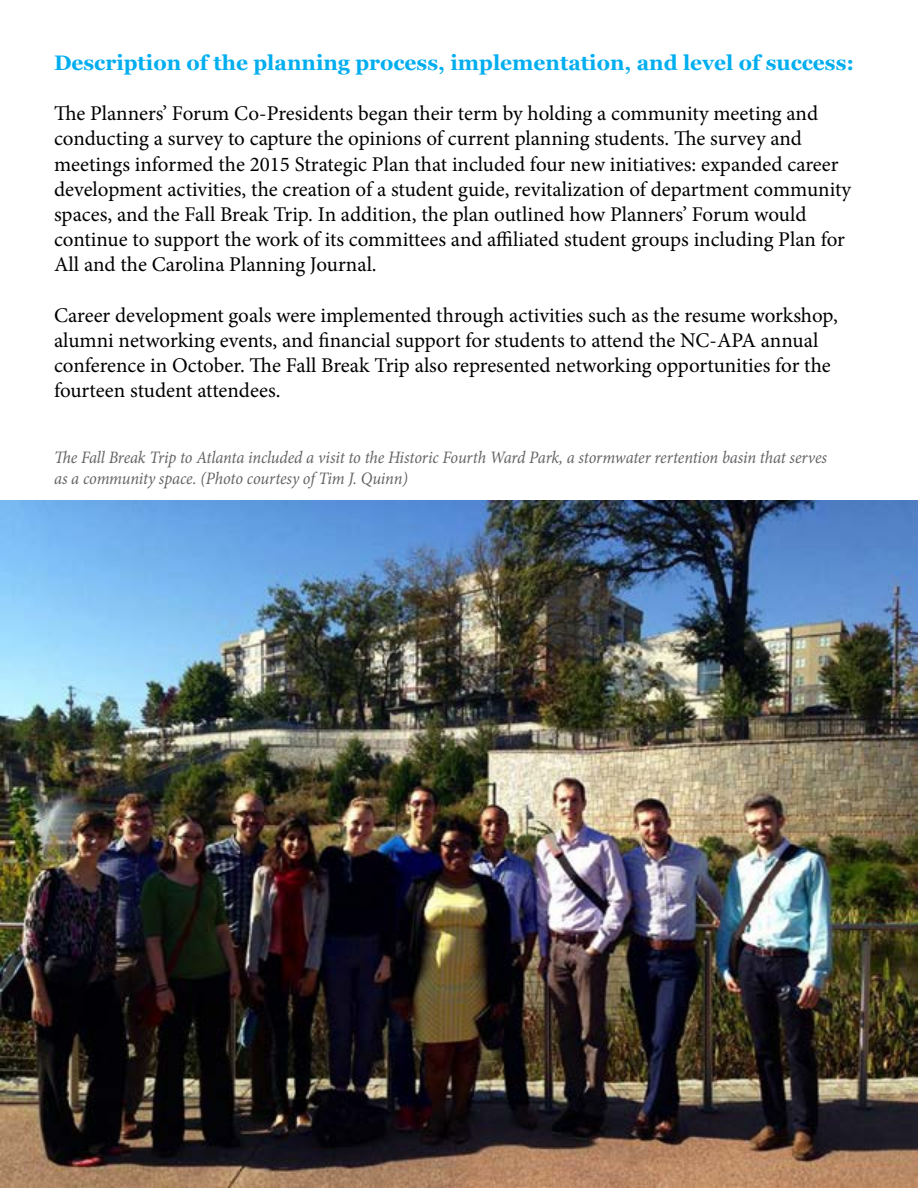
<style>
.page{position:relative;width:918px;height:1188px;background:#fff}
.page>*{position:absolute;margin:0;border:0;box-sizing:border-box;transform-origin:0 0}
.t1{font:21px/25.2px "Minion Pro";color:#000}
.t2{font:700 21px "Georgia";color:#00aeef}
.t3{font:italic 17.4px/21px "Minion Pro";letter-spacing:-.01em;color:#636466;scale:.94 1}
</style>
<div class="page">
<img style="left:0;top:500px;width:918px;height:688px">
<p class="t2" style="left:54px;top:49px;width:802px">Description of the planning process, implementation, and level of success:</p>
<p class="t1" style="left:54px;top:101px;width:799px">The Planners’ Forum Co-Presidents began their term by holding a community meeting and conducting a survey to capture the opinions of current planning students. The survey and meetings informed the 2015 Strategic Plan that included four new initiatives: expanded career development activities, the creation of a student guide, revitalization of department community spaces, and the Fall Break Trip. In addition, the plan outlined how Planners’ Forum would continue to support the work of its committees and affiliated student groups including Plan for All and the Carolina Planning Journal.</p>
<p class="t1" style="left:54px;top:303px;width:785px">Career development goals were implemented through activities such as the resume workshop, alumni networking events, and financial support for students to attend the NC-APA annual conference in October. The Fall Break Trip also represented networking opportunities for the fourteen student attendees.</p>
<p class="t3" style="left:54px;top:447px;width:824px">The Fall Break Trip to Atlanta included a visit to the Historic Fourth Ward Park, a stormwater rertention basin that serves as a community space. (Photo courtesy of Tim J. Quinn)</p>
</div>
